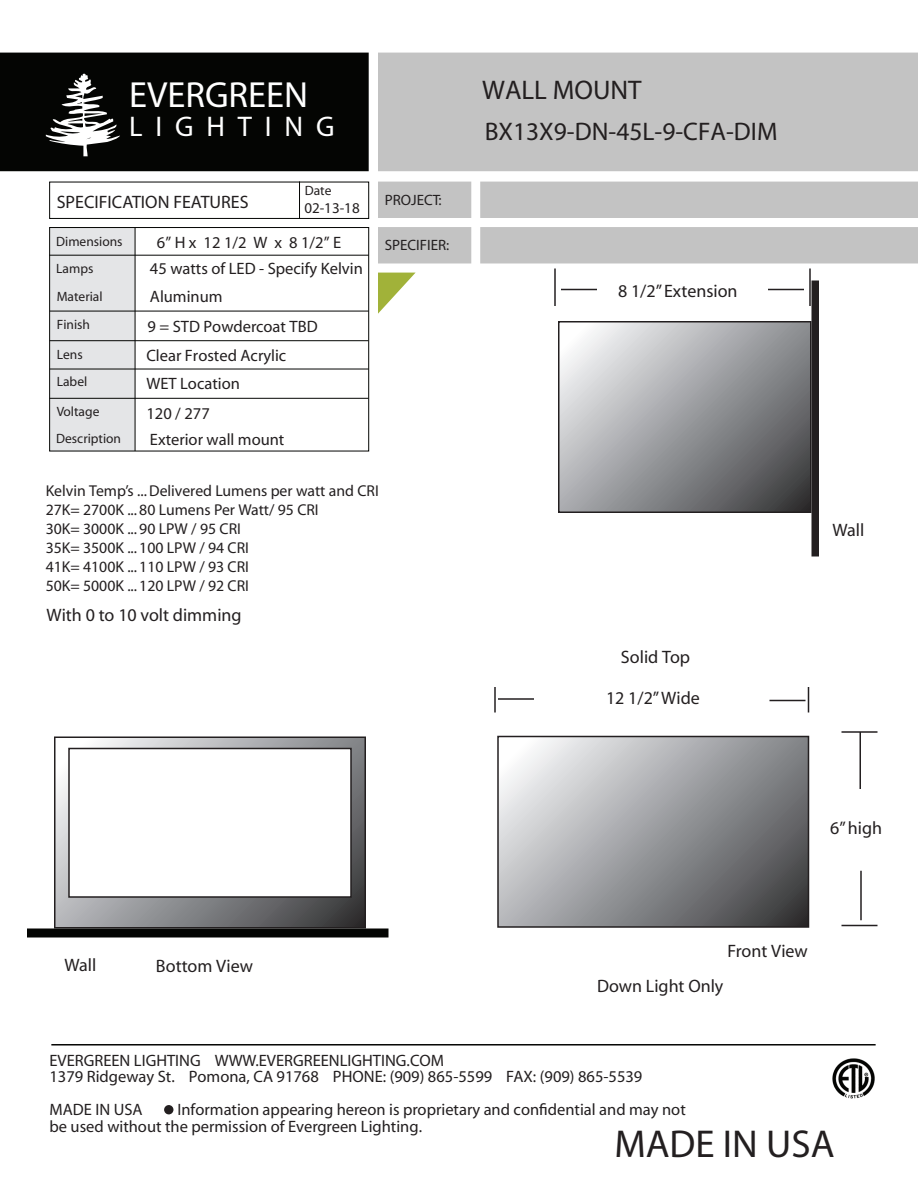
<style>
.page{position:relative;width:918px;height:1188px;background:#fff}
.page>*{position:absolute;margin:0;border:0;box-sizing:border-box;transform-origin:0 0}
.t1{font:700 39px "Helvetica Neue LT Com";color:#231f20}
.t2{font:700 36.45px "Helvetica Neue LT Com";color:#fff}
.t3{font:500 28.5px "Helvetica Neue LT Com";letter-spacing:.45em;color:#fff}
.t4{font:700 27px "Helvetica Neue LT Com";color:#231f20}
.t5{font:25.5px "Helvetica Neue LT Com";color:#231f20}
.t6{font:18px "Myriad";color:#231f20}
.t7{font:700 18px "Helvetica Neue LT Com";color:#231f20}
.t8{font:16.5px/16.5px "Helvetica Neue LT Com";color:#231f20}
.t9{font:700 16.5px "Helvetica Neue LT Com";color:#231f20}
.t10{font:15.75px/18.9px "Myriad";color:#231f20}
.t11{font:15px "Helvetica Neue LT Com";color:#231f20}
.t12{font:13.5px/27.6px "Helvetica Neue LT Com";color:#231f20}
</style>
<div class="page">
<div style="left:0;top:53px;width:369px;height:118px;background:#040503"></div>
<svg style="left:46px;top:73px;width:74px;height:83px"></svg>
<div style="left:378px;top:53px;width:540px;height:118px;background:#c3c3c3"></div>
<svg style="left:51px;top:1044px;width:825px;height:2px"></svg>
<div style="left:164px;top:1105px;width:9px;height:9px;background:#231f20;border-radius:50%"></div>
<div style="left:480px;top:182px;width:438px;height:36px;background:#c3c3c3"></div>
<div style="left:378px;top:182px;width:93px;height:36px;background:#c3c3c3"></div>
<div style="left:480px;top:227px;width:438px;height:36px;background:#c3c3c3"></div>
<div style="left:378px;top:227px;width:93px;height:36px;background:#c3c3c3"></div>
<img style="left:832px;top:1058px;width:43px;height:41px">
<svg style="left:378px;top:273px;width:37px;height:41px"></svg>
<div style="left:49px;top:182px;width:320px;height:37px;border:1px solid #040503"></div>
<svg style="left:299px;top:181px;width:1px;height:38px"></svg>
<svg style="left:49px;top:227px;width:320px;height:225px"></svg>
<svg style="left:841px;top:924px;width:37px;height:3px"></svg>
<svg style="left:841px;top:731px;width:37px;height:3px"></svg>
<hr style="left:860px;top:732px;width:1px;height:57px;background:#231f20">
<hr style="left:860px;top:871px;width:2px;height:49px;background:#231f20">
<svg style="left:500px;top:739px;width:306px;height:186px"></svg>
<div style="left:497px;top:736px;width:312px;height:192px;border:2px solid #231f20"></div>
<svg style="left:561px;top:324px;width:248px;height:186px"></svg>
<div style="left:558px;top:321px;width:254px;height:192px;border:2px solid #231f20"></div>
<div style="left:812px;top:280px;width:7px;height:276px;background:#231f20"></div>
<svg style="left:57px;top:739px;width:306px;height:186px"></svg>
<div style="left:54px;top:736px;width:312px;height:192px;border:2px solid #231f20"></div>
<div style="left:69px;top:748px;width:282px;height:149px;background:#fff"></div>
<div style="left:68px;top:748px;width:284px;height:150px;border:2px solid #231f20"></div>
<div style="left:27px;top:928px;width:361px;height:10px;background:#040503"></div>
<svg style="left:494px;top:687px;width:40px;height:26px"></svg>
<svg style="left:769px;top:687px;width:41px;height:26px"></svg>
<svg style="left:554px;top:268px;width:43px;height:38px"></svg>
<svg style="left:768px;top:268px;width:44px;height:40px"></svg>
<h2 class="t2" style="left:129px;top:77px;width:180px">EVERGREEN</h2>
<h3 class="t3" style="left:129px;top:112px;width:207px">LIGHTING</h3>
<p class="t12" style="left:305px;top:177px;width:28px">Date</p>
<p class="t11" style="left:304px;top:200px;width:57px">02-13-18</p>
<p class="t7" style="left:57px;top:193px;width:193px">SPECIFICATION FEATURES</p>
<p class="t12" style="left:56px;top:228px;width:68px">Dimensions</p>
<p class="t8" style="left:157px;top:235px;width:186px">6” H x 12 1/2 W x 8 1/2” E</p>
<p class="t11" style="left:385px;top:192px;width:58px">PROJECT:</p>
<p class="t11" style="left:385px;top:237px;width:66px">SPECIFIER:</p>
<p class="t12" style="left:56px;top:256px;width:39px">Lamps</p>
<p class="t8" style="left:150px;top:261px;width:214px">45 watts of LED - Specify Kelvin</p>
<p class="t12" style="left:57px;top:284px;width:47px">Material</p>
<p class="t8" style="left:150px;top:289px;width:74px">Aluminum</p>
<p class="t12" style="left:57px;top:312px;width:35px">Finish</p>
<p class="t8" style="left:147px;top:319px;width:172px">9 = STD Powdercoat TBD</p>
<p class="t12" style="left:57px;top:341px;width:32px">Lens<br>Label</p>
<p class="t8" style="left:146px;top:343px;width:141px;line-height:27.8px">Clear Frosted Acrylic<br>WET Location</p>
<p class="t12" style="left:57px;top:398px;width:44px">Voltage</p>
<p class="t8" style="left:146px;top:406px;width:65px">120 / 277</p>
<p class="t12" style="left:56px;top:425px;width:66px">Description</p>
<p class="t8" style="left:150px;top:432px;width:136px">Exterior wall mount</p>
<p class="t10" style="left:46px;top:482px;width:335px">Kelvin Temp’s ... Delivered Lumens per watt and CRI 27K= 2700K ... 80 Lumens Per Watt/ 95 CRI<br>30K= 3000K ... 90 LPW / 95 CRI<br>35K= 3500K ... 100 LPW / 94 CRI<br>41K= 4100K ... 110 LPW / 93 CRI<br>50K= 5000K ... 120 LPW / 92 CRI</p>
<p class="t6" style="left:46px;top:606px;width:197px">With 0 to 10 volt dimming</p>
<h3 class="t4" style="left:482px;top:76px;width:161px">WALL MOUNT</h3>
<h3 class="t5" style="left:485px;top:118px;width:294px">BX13X9-DN-45L-9-CFA-DIM</h3>
<p class="t6" style="left:618px;top:282px;width:121px">8 1/2” Extension</p>
<p class="t6" style="left:621px;top:648px;width:71px">Solid Top</p>
<p class="t6" style="left:606px;top:689px;width:95px">12 1/2” Wide</p>
<p class="t6" style="left:832px;top:521px;width:33px">Wall</p>
<p class="t6" style="left:64px;top:956px;width:33px">Wall</p>
<p class="t6" style="left:156px;top:957px;width:99px">Bottom View</p>
<p class="t6" style="left:830px;top:819px;width:53px">6” high</p>
<p class="t6" style="left:727px;top:942px;width:82px">Front View</p>
<p class="t6" style="left:597px;top:977px;width:128px">Down Light Only</p>
<p class="t9" style="left:50px;top:1052px;width:396px">EVERGREEN LIGHTING WWW.EVERGREENLIGHTING.COM</p>
<p class="t8" style="left:50px;top:1069px;width:594px">1379 Ridgeway St. Pomona, CA 91768 PHONE: (909) 865-5599 FAX: (909) 865-5539</p>
<p class="t9" style="left:49px;top:1102px;width:95px">MADE IN USA</p>
<p class="t8" style="left:50px;top:1102px;width:638px;text-indent:128px">Information appearing hereon is proprietary and confidential and may not be used without the permission of Evergreen Lighting.</p>
<h1 class="t1" style="left:614px;top:1125px;width:222px">MADE IN USA</h1>
</div>
